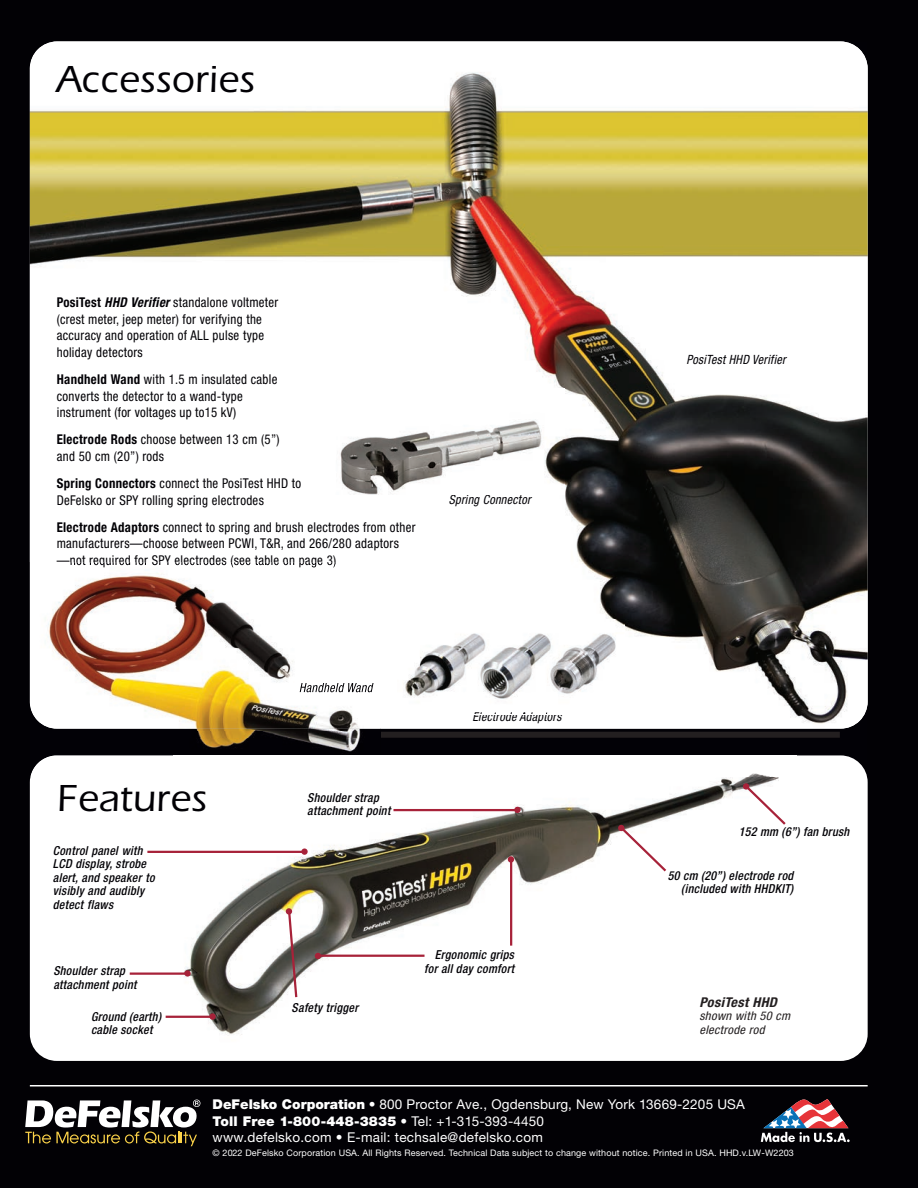
<style>
.page{position:relative;width:918px;height:1188px;background:#020105}
.page>*{position:absolute;margin:0;border:0;box-sizing:border-box;transform-origin:0 0}
.t1{font:500 39px "Itc Eras";letter-spacing:.01em;color:#020105}
.t2{font:condensed 13.5px/16.5px "Helvetica Neue";letter-spacing:.025em;color:#020105;scale:.95 1}
.t3{font:13.5px/16.5px "Helvetica Neue";letter-spacing:.015em;color:#fff}
.t4{font:italic 700 condensed 13.5px "Helvetica Neue";letter-spacing:.025em;color:#231f20;scale:1.05 1}
.t5{font:italic condensed 12.75px "Helvetica Neue";letter-spacing:.025em;color:#020105;scale:.95 1}
.t6{font:italic 500 condensed 12.3px/13.5px "Helvetica Neue";letter-spacing:.025em;color:#020105}
.t7{font:italic condensed 12px/13.5px "Helvetica Neue";letter-spacing:.025em;color:#231f20;scale:1.05 1}
.t8{font:9px "Helvetica Neue";letter-spacing:.015em;color:#fff}
.s1{font-weight:700}
.s2{font-weight:700;font-style:italic}
.s3{font-weight:900}
</style>
<div class="page">
<svg style="left:25px;top:1100px;width:175px;height:46px"></svg>
<hr style="left:30px;top:1085px;width:838px;height:1px;background:#fff">
<svg style="left:761px;top:1099px;width:89px;height:43px"></svg>
<img style="left:30px;top:41px;width:838px;height:688px">
<div style="left:54px;top:732px;width:786px;height:6px;background:#231f20"></div>
<img style="left:314px;top:389px;width:250px;height:105px">
<img style="left:397px;top:619px;width:228px;height:95px">
<img style="left:475px;top:712px;width:72px;height:2px">
<div style="left:30px;top:755px;width:838px;height:306px;background:#fff;border-radius:27px"></div>
<img style="left:174px;top:777px;width:605px;height:258px">
<hr style="left:166px;top:1016px;width:46px;height:2px;background:#a72239">
<svg style="left:209px;top:1013px;width:7px;height:7px"></svg>
<hr style="left:394px;top:809px;width:123px;height:2px;background:#a72239">
<div style="left:514px;top:807px;width:7px;height:6px;background:#a72239;border-radius:50%"></div>
<svg style="left:287px;top:910px;width:12px;height:90px"></svg>
<div style="left:286px;top:908px;width:6px;height:7px;background:#a72239;border-radius:50%"></div>
<hr style="left:147px;top:851px;width:157px;height:2px;background:#a72239">
<svg style="left:301px;top:848px;width:7px;height:7px"></svg>
<hr style="left:319px;top:955px;width:106px;height:2px;background:#a72239">
<svg style="left:315px;top:953px;width:6px;height:6px"></svg>
<hr style="left:510px;top:860px;width:2px;height:86px;background:#a72239">
<div style="left:508px;top:856px;width:6px;height:7px;background:#a72239;border-radius:50%"></div>
<svg style="left:618px;top:825px;width:51px;height:49px"></svg>
<svg style="left:743px;top:783px;width:43px;height:44px"></svg>
<hr style="left:130px;top:973px;width:57px;height:2px;background:#a72239">
<svg style="left:184px;top:970px;width:7px;height:7px"></svg>
<img style="left:29px;top:562px;width:12px;height:215px">
<img style="left:30px;top:729px;width:331px;height:31px">
<img style="left:30px;top:562px;width:351px;height:167px">
<img style="left:222px;top:562px;width:114px;height:5px">
<img style="left:300px;top:683px;width:74px;height:9px">
<img style="left:54px;top:732px;width:327px;height:6px">
<img style="left:174px;top:756px;width:187px;height:4px">
<h1 class="t1" style="left:57px;top:66px;width:199px">Accessories</h1>
<p class="t2" style="left:57px;top:295px;width:235px"><span class="s1">PosiTest</span> <span class="s2">HHD Verifier</span> standalone voltmeter (crest meter, jeep meter) for verifying the accuracy and operation of ALL pulse type holiday detectors</p>
<p class="t2" style="left:57px;top:372px;width:234px"><span class="s1">Handheld Wand</span> with 1.5 m insulated cable converts the detector to a wand-type instrument (for voltages up to15 kV)</p>
<p class="t2" style="left:57px;top:432px;width:236px"><span class="s1">Electrode Rods</span> choose between 13 cm (5”) and 50 cm (20”) rods</p>
<p class="t2" style="left:57px;top:476px;width:259px"><span class="s1">Spring Connectors</span> connect the PosiTest HHD to<br>DeFelsko or SPY rolling spring electrodes</p>
<p class="t2" style="left:57px;top:520px;width:379px"><span class="s1">Electrode Adaptors</span> connect to spring and brush electrodes from other manufacturers—choose between PCWI, T&amp;R, and 266/280 adaptors —not required for SPY electrodes (see table on page 3)</p>
<p class="t5" style="left:449px;top:494px;width:88px">Spring Connector</p>
<h1 class="t1" style="left:57px;top:785px;width:152px">Features</h1>
<p class="t6" style="left:53px;top:845px;width:103px">Control panel with<br>LCD display, strobe alert, and speaker to visibly and audibly detect flaws</p>
<p class="t6" style="left:53px;top:965px;width:85px">Shoulder strap attachment point</p>
<p class="t6" style="left:91px;top:1011px;width:72px">Ground (earth) cable socket</p>
<p class="t6" style="left:307px;top:792px;width:85px">Shoulder strap attachment point</p>
<p class="t5" style="left:472px;top:712px;width:95px">Electrode Adaptors</p>
<p class="t6" style="left:292px;top:1002px;width:68px">Safety trigger</p>
<p class="t6" style="left:424px;top:949px;width:91px;text-align:right">Ergonomic grips for all day comfort</p>
<p class="t5" style="left:687px;top:355px;width:106px">PosiTest HHD Verifier</p>
<p class="t6" style="left:739px;top:826px;width:112px">152 mm (6”) fan brush</p>
<p class="t6" style="left:668px;top:870px;width:127px;text-align:right">50 cm (20”) electrode rod (included with HHDKIT)</p>
<p class="t4" style="left:700px;top:997px;width:75px">PosiTest HHD</p>
<p class="t7" style="left:700px;top:1010px;width:88px">shown with 50 cm electrode rod</p>
<p class="t3" style="left:213px;top:1097px;width:534px"><span class="s3">DeFelsko Corporation</span> • 800 Proctor Ave., Ogdensburg, New York 13669-2205 USA<br><span class="s3">Toll Free 1-800-448-3835</span> • Tel: +1-315-393-4450<br>www.defelsko.com • E-mail: techsale@defelsko.com</p>
<p class="t8" style="left:213px;top:1149px;width:583px">© 2022 DeFelsko Corporation USA. All Rights Reserved. Technical Data subject to change without notice. Printed in USA. HHD.v.LW-W2203</p>
</div>
